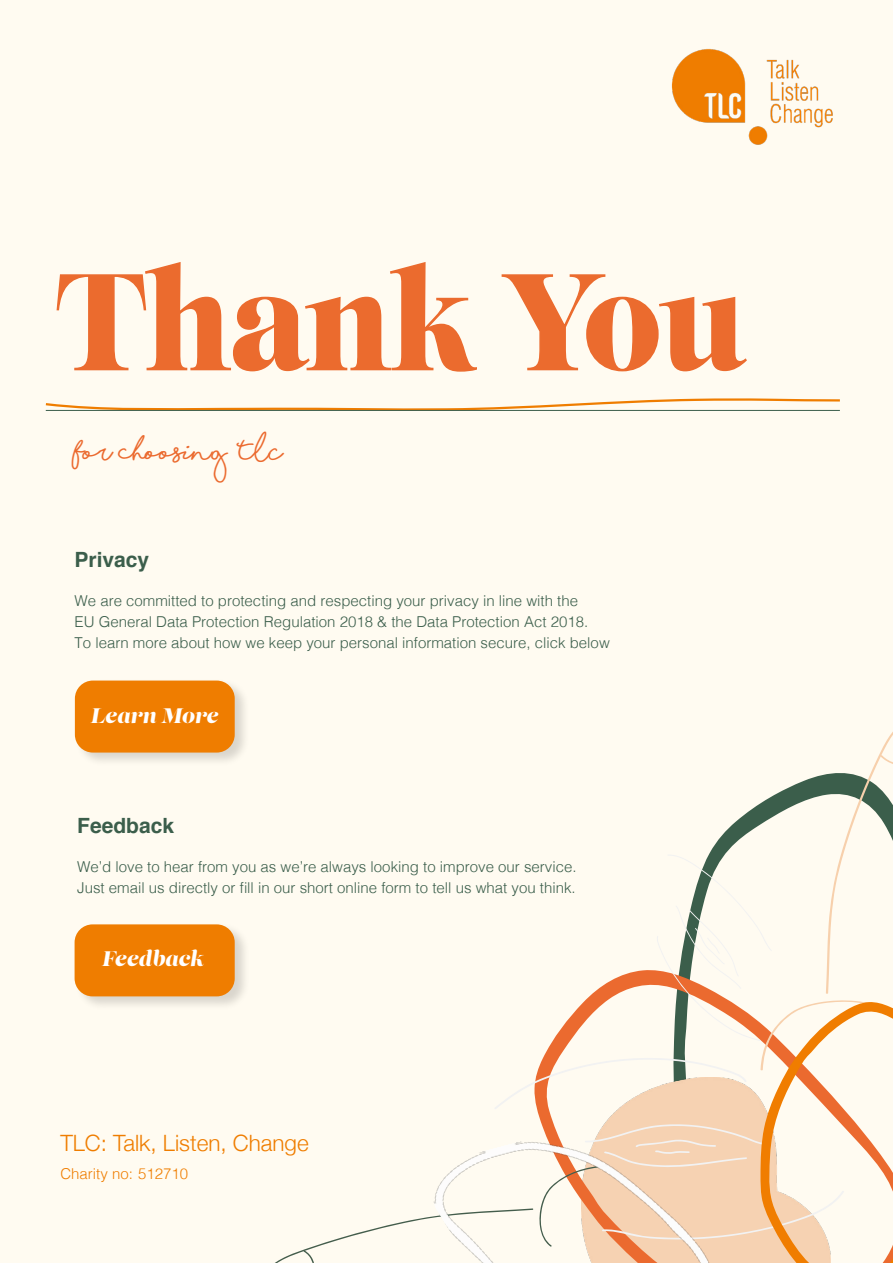
<style>
.page{position:relative;width:893px;height:1263px;background:#fff}
.page>*{position:absolute;margin:0;border:0;box-sizing:border-box;transform-origin:0 0}
.t1{font:700 24px "Shorelines Script";color:#eb6a2f}
.t2{font:300 22.5px "Helvetica Neue";color:#ef7d00}
.t3{font:italic 21px "Lust";color:#fff}
.t4{font:700 21px "Helvetica";color:#3b5e4b}
.t5{font:300 15px/21px "Helvetica";color:#3b5e4b}
.t6{font:300 15px "Helvetica";color:#ef7d00}
</style>
<div class="page">
<div style="left:1px;top:1px;width:892px;height:1262px;background:#fffbf1"></div>
<svg style="left:275px;top:732px;width:618px;height:531px"></svg>
<div style="left:74px;top:922px;width:176px;height:89px;background:#000;opacity:.15"></div>
<div style="left:75px;top:924px;width:160px;height:72px;background:#ef7d00;border-radius:18px"></div>
<div style="left:74px;top:678px;width:177px;height:89px;background:#000;opacity:.15"></div>
<div style="left:75px;top:680px;width:160px;height:72px;background:#ef7d00;border-radius:18px"></div>
<img style="left:672px;top:49px;width:161px;height:96px">
<svg style="left:56px;top:262px;width:691px;height:110px"></svg>
<svg style="left:45px;top:398px;width:795px;height:13px"></svg>
<hr style="left:46px;top:410px;width:794px;height:1px;background:#3b5e4b">
<h1 class="t1" style="left:75px;top:442px;width:210px">For choosing TLC</h1>
<h3 class="t4" style="left:75px;top:543px;width:76px">Privacy</h3>
<p class="t5" style="left:75px;top:589px;width:537px">We are committed to protecting and respecting your privacy in line with the<br>EU General Data Protection Regulation 2018 &amp; the Data Protection Act 2018.<br>To learn more about how we keep your personal information secure, click below</p>
<h3 class="t3" style="left:91px;top:702px;width:129px">Learn More</h3>
<h3 class="t4" style="left:77px;top:809px;width:98px">Feedback</h3>
<p class="t5" style="left:77px;top:855px;width:501px">We’d love to hear from you as we’re always looking to improve our service.<br>Just email us directly or fill in our short online form to tell us what you think.</p>
<h3 class="t3" style="left:103px;top:946px;width:103px">Feedback</h3>
<h2 class="t2" style="left:60px;top:1125px;width:250px">TLC: Talk, Listen, Change</h2>
<p class="t6" style="left:60px;top:1161px;width:129px">Charity no: 512710</p>
</div>
